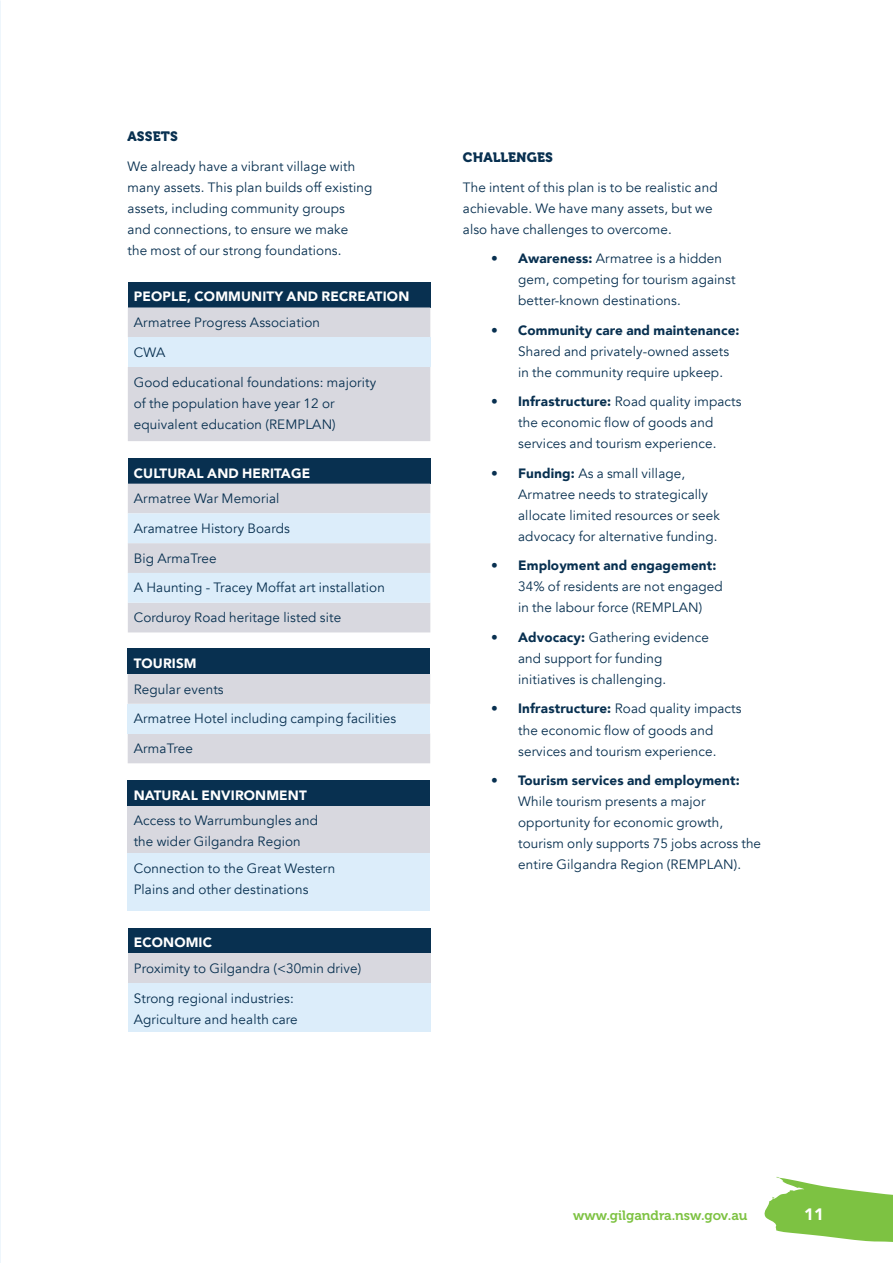
<style>
.page{position:relative;width:893px;height:1263px;background:#fff}
.page>*{position:absolute;margin:0;border:0;box-sizing:border-box;transform-origin:0 0}
.t1{font:900 16.5px "Avenir";color:#fff}
.t2{font:13.5px/21px "Avenir";letter-spacing:.01em;color:#083050}
.t3{font:900 13.5px "Avenir";letter-spacing:.01em;color:#083050}
.t4{font:900 13.5px "Avenir";letter-spacing:.01em;color:#fff}
.t5{font:13.5px "Museo 700";color:#7dc242}
.t6{font:13.5px "Museo 900";letter-spacing:.01em;color:#083050}
.s1{font-weight:900}
</style>
<div class="page">
<svg style="left:764px;top:1177px;width:129px;height:65px"></svg>
<div style="left:128px;top:282px;width:302px;height:25px;background:#083050"></div>
<div style="left:128px;top:307px;width:302px;height:134px;background:#d8d8df"></div>
<div style="left:128px;top:337px;width:302px;height:30px;background:#dcedfa"></div>
<div style="left:128px;top:780px;width:302px;height:26px;background:#083050"></div>
<div style="left:128px;top:806px;width:302px;height:47px;background:#d8d8df"></div>
<div style="left:128px;top:853px;width:302px;height:58px;background:#dcedfa"></div>
<div style="left:128px;top:648px;width:302px;height:26px;background:#083050"></div>
<div style="left:128px;top:674px;width:302px;height:89px;background:#d8d8df"></div>
<div style="left:128px;top:704px;width:302px;height:29px;background:#dcedfa"></div>
<div style="left:128px;top:928px;width:302px;height:25px;background:#083050"></div>
<div style="left:128px;top:953px;width:302px;height:30px;background:#d8d8df"></div>
<div style="left:128px;top:983px;width:302px;height:48px;background:#dcedfa"></div>
<div style="left:128px;top:458px;width:302px;height:26px;background:#083050"></div>
<svg style="left:128px;top:484px;width:302px;height:148px;background:#d9e0e9"></svg>
<p class="t6" style="left:128px;top:129px;width:52px">ASSETS</p>
<p class="t2" style="left:128px;top:156px;width:246px">We already have a vibrant village with many assets. This plan builds off existing assets, including community groups<br>and connections, to ensure we make<br>the most of our strong foundations.</p>
<p class="t4" style="left:134px;top:285px;width:277px">PEOPLE, COMMUNITY AND RECREATION</p>
<p class="t2" style="left:134px;top:312px;width:188px">Armatree Progress Association</p>
<p class="t2" style="left:134px;top:342px;width:33px">CWA</p>
<p class="t2" style="left:134px;top:372px;width:244px">Good educational foundations: majority of the population have year 12 or equivalent education (REMPLAN)</p>
<p class="t4" style="left:134px;top:461px;width:178px">CULTURAL AND HERITAGE</p>
<p class="t2" style="left:134px;top:488px;width:147px">Armatree War Memorial</p>
<p class="t2" style="left:134px;top:518px;width:158px">Aramatree History Boards</p>
<p class="t2" style="left:134px;top:548px;width:84px">Big ArmaTree</p>
<p class="t2" style="left:134px;top:577px;width:253px">A Haunting - Tracey Moffat art installation</p>
<p class="t2" style="left:134px;top:607px;width:209px">Corduroy Road heritage listed site</p>
<p class="t4" style="left:134px;top:652px;width:65px">TOURISM</p>
<p class="t2" style="left:134px;top:679px;width:92px">Regular events</p>
<p class="t2" style="left:134px;top:708px;width:264px">Armatree Hotel including camping facilities</p>
<p class="t2" style="left:134px;top:738px;width:61px">ArmaTree</p>
<p class="t4" style="left:134px;top:783px;width:175px">NATURAL ENVIRONMENT</p>
<p class="t2" style="left:134px;top:810px;width:186px">Access to Warrumbungles and the wider Gilgandra Region</p>
<p class="t2" style="left:134px;top:858px;width:203px">Connection to the Great Western<br>Plains and other destinations</p>
<p class="t4" style="left:134px;top:931px;width:80px">ECONOMIC</p>
<p class="t2" style="left:134px;top:958px;width:229px">Proximity to Gilgandra (&lt;30min drive)</p>
<p class="t2" style="left:134px;top:988px;width:165px">Strong regional industries:<br>Agriculture and health care</p>
<p class="t6" style="left:463px;top:150px;width:92px">CHALLENGES</p>
<p class="t2" style="left:463px;top:177px;width:256px">The intent of this plan is to be realistic and achievable. We have many assets, but we also have challenges to overcome.</p>
<p class="t2" style="left:518px;top:248px;width:219px;text-indent:-27px"><span class="s1">• Awareness:</span> Armatree is a hidden gem, competing for tourism against better-known destinations.</p>
<p class="t3" style="left:491px;top:319px;width:250px">• Community care and maintenance:</p>
<p class="t2" style="left:518px;top:341px;width:213px">Shared and privately-owned assets in the community require upkeep.</p>
<p class="t2" style="left:491px;top:391px;width:252px;text-align:center"><span class="s1">• Infrastructure:</span> Road quality impacts the economic flow of goods and<br>services and tourism experience.</p>
<p class="t2" style="left:518px;top:463px;width:203px;text-indent:-27px"><span class="s1">• Funding:</span> As a small village, Armatree needs to strategically allocate limited resources or seek advocacy for alternative funding.</p>
<p class="t3" style="left:491px;top:554px;width:227px">• Employment and engagement:</p>
<p class="t2" style="left:518px;top:576px;width:206px">34% of residents are not engaged in the labour force (REMPLAN)</p>
<p class="t2" style="left:518px;top:627px;width:192px;text-indent:-27px"><span class="s1">• Advocacy:</span> Gathering evidence and support for funding initiatives is challenging.</p>
<p class="t2" style="left:491px;top:699px;width:252px;text-align:center"><span class="s1">• Infrastructure:</span> Road quality impacts the economic flow of goods and<br>services and tourism experience.</p>
<p class="t3" style="left:491px;top:769px;width:250px">• Tourism services and employment:</p>
<p class="t2" style="left:518px;top:791px;width:244px">While tourism presents a major opportunity for economic growth, tourism only supports 75 jobs across the entire Gilgandra Region (REMPLAN).</p>
<p class="t5" style="left:573px;top:1208px;width:176px">www.gilgandra.nsw.gov.au</p>
<p class="t1" style="left:804px;top:1200px;width:21px">11</p>
</div>
